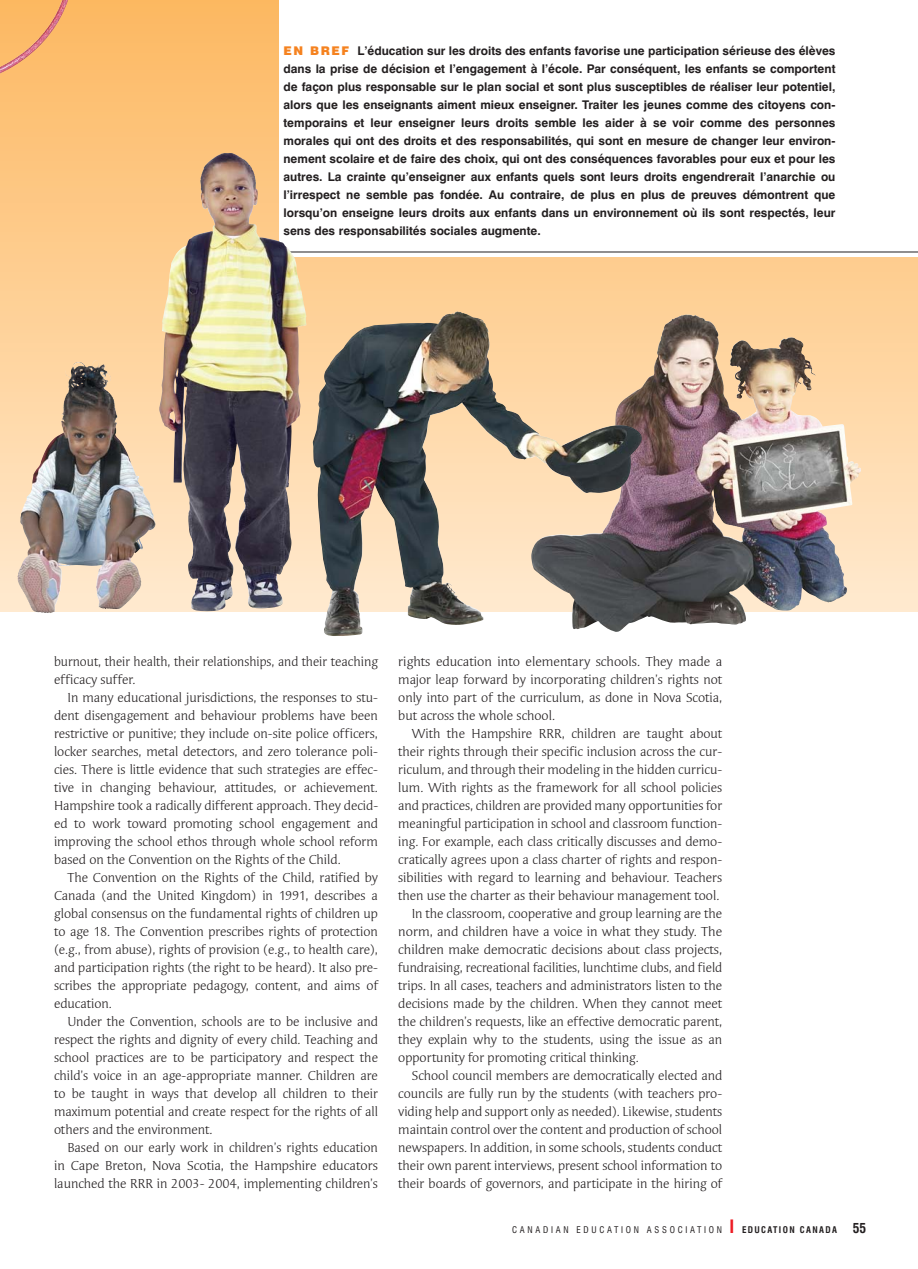
<style>
.page{position:relative;width:918px;height:1269px;background:#fff}
.page>*{position:absolute;margin:0;border:0;box-sizing:border-box;transform-origin:0 0}
.t1{font:13.5px/18px "Syndor ITC";color:#231f20;text-align:justify}
.t2{font:700 12px/18px "Swiss 721 BT";color:#231f20;text-align:justify}
.t3{font:condensed 9px "Swiss 721 BT";letter-spacing:.3em;color:#231f20}
.s1{font-weight:900;color:#f5821f}
.s2{font-weight:700;font-size:18px;color:#ed1c24}
.s3{font-weight:700}
.s4{font-weight:700;font-size:13.5px}
</style>
<div class="page">
<img style="left:0;top:0;width:918px;height:612px">
<img style="left:645px;top:314px;width:112px;height:184px">
<img style="left:343px;top:312px;width:302px;height:324px">
<div style="left:279px;top:0;width:639px;height:256px;background:#fff"></div>
<hr style="left:284px;top:252px;width:634px;height:1px;background:#231f20">
<img style="left:170px;top:160px;width:136px;height:451px">
<img style="left:79px;top:359px;width:27px;height:8px">
<img style="left:0;top:0;width:69px;height:75px">
<p class="t2" style="left:284px;top:43px;width:554px"><span class="s1">EN BREF</span> L’éducation sur les droits des enfants favorise une participation sérieuse des élèves dans la prise de décision et l’engagement à l’école. Par conséquent, les enfants se comportent de façon plus responsable sur le plan social et sont plus susceptibles de réaliser leur potentiel, alors que les enseignants aiment mieux enseigner. Traiter les jeunes comme des citoyens con&shy;temporains et leur enseigner leurs droits semble les aider à se voir comme des personnes morales qui ont des droits et des responsabilités, qui sont en mesure de changer leur environ&shy;nement scolaire et de faire des choix, qui ont des conséquences favorables pour eux et pour les autres. La crainte qu’enseigner aux enfants quels sont leurs droits engendrerait l’anarchie ou l’irrespect ne semble pas fondée. Au contraire, de plus en plus de preuves démontrent que lorsqu’on enseigne leurs droits aux enfants dans un environnement où ils sont respectés, leur sens des responsabilités sociales augmente.</p>
<p class="t1" style="left:54px;top:653px;width:326px">burnout, their health, their relationships, and their teaching efficacy suffer.</p>
<p class="t1" style="left:54px;top:689px;width:326px;text-indent:14px">In many educational jurisdictions, the responses to stu&shy;dent disengagement and behaviour problems have been restrictive or punitive; they include on-site police officers, locker searches, metal detectors, and zero tolerance poli&shy;cies. There is little evidence that such strategies are effec&shy;tive in changing behaviour, attitudes, or achievement.<br>Hampshire took a radically different approach. They decid&shy;ed to work toward promoting school engagement and improving the school ethos through whole school reform based on the Convention on the Rights of the Child.</p>
<p class="t1" style="left:54px;top:869px;width:326px;text-indent:14px">The Convention on the Rights of the Child, ratified by Canada (and the United Kingdom) in 1991, describes a global consensus on the fundamental rights of children up to age 18. The Convention prescribes rights of protection (e.g., from abuse), rights of provision (e.g., to health care), and participation rights (the right to be heard). It also pre&shy;scribes the appropriate pedagogy, content, and aims of education.</p>
<p class="t1" style="left:54px;top:1013px;width:326px;text-indent:14px">Under the Convention, schools are to be inclusive and respect the rights and dignity of every child. Teaching and school practices are to be participatory and respect the child’s voice in an age-appropriate manner. Children are to be taught in ways that develop all children to their maximum potential and create respect for the rights of all others and the environment.</p>
<p class="t1" style="left:54px;top:1139px;width:326px;text-indent:13px">Based on our early work in children’s rights education in Cape Breton, Nova Scotia, the Hampshire educators launched the RRR in 2003- 2004, implementing children’s</p>
<p class="t1" style="left:398px;top:653px;width:326px">rights education into elementary schools. They made a major leap forward by incorporating children’s rights not only into part of the curriculum, as done in Nova Scotia, but across the whole school.</p>
<p class="t1" style="left:412px;top:725px;width:312px">With the Hampshire RRR, children are taught about</p>
<p class="t1" style="left:398px;top:743px;width:325px">their rights through their specific inclusion across the cur-</p>
<p class="t1" style="left:398px;top:761px;width:326px">riculum, and through their modeling in the hidden curricu-</p>
<p class="t1" style="left:398px;top:779px;width:326px">lum. With rights as the framework for all school policies</p>
<p class="t1" style="left:398px;top:797px;width:326px">and practices, children are provided many opportunities for</p>
<p class="t1" style="left:398px;top:815px;width:326px">meaningful participation in school and classroom function-</p>
<p class="t1" style="left:398px;top:833px;width:326px">ing. For example, each class critically discusses and demo-</p>
<p class="t1" style="left:398px;top:851px;width:326px">cratically agrees upon a class charter of rights and respon-</p>
<p class="t1" style="left:398px;top:869px;width:326px">sibilities with regard to learning and behaviour. Teachers</p>
<p class="t1" style="left:398px;top:887px;width:323px">then use the charter as their behaviour management tool.</p>
<p class="t1" style="left:412px;top:905px;width:312px">In the classroom, cooperative and group learning are the</p>
<p class="t1" style="left:398px;top:923px;width:325px">norm, and children have a voice in what they study. The</p>
<p class="t1" style="left:398px;top:941px;width:325px">children make democratic decisions about class projects,</p>
<p class="t1" style="left:398px;top:959px;width:326px">fundraising, recreational facilities, lunchtime clubs, and field</p>
<p class="t1" style="left:398px;top:977px;width:326px">trips. In all cases, teachers and administrators listen to the</p>
<p class="t1" style="left:398px;top:995px;width:326px">decisions made by the children. When they cannot meet</p>
<p class="t1" style="left:398px;top:1013px;width:326px">the children’s requests, like an effective democratic parent,</p>
<p class="t1" style="left:398px;top:1031px;width:325px">they explain why to the students, using the issue as an</p>
<p class="t1" style="left:398px;top:1049px;width:242px">opportunity for promoting critical thinking.</p>
<p class="t1" style="left:412px;top:1067px;width:312px">School council members are democratically elected and</p>
<p class="t1" style="left:398px;top:1085px;width:325px">councils are fully run by the students (with teachers pro-</p>
<p class="t1" style="left:398px;top:1103px;width:325px">viding help and support only as needed). Likewise, students</p>
<p class="t1" style="left:398px;top:1121px;width:326px">maintain control over the content and production of school</p>
<p class="t1" style="left:398px;top:1139px;width:325px">newspapers. In addition, in some schools, students conduct</p>
<p class="t1" style="left:398px;top:1157px;width:326px">their own parent interviews, present school information to</p>
<p class="t1" style="left:398px;top:1175px;width:325px">their boards of governors, and participate in the hiring of</p>
<p class="t3" style="left:512px;top:1226px;width:356px">CANADIAN EDUCATION ASSOCIATION <span class="s2">I</span> <span class="s3">EDUCATION CANADA</span> <span class="s4">55</span></p>
</div>
